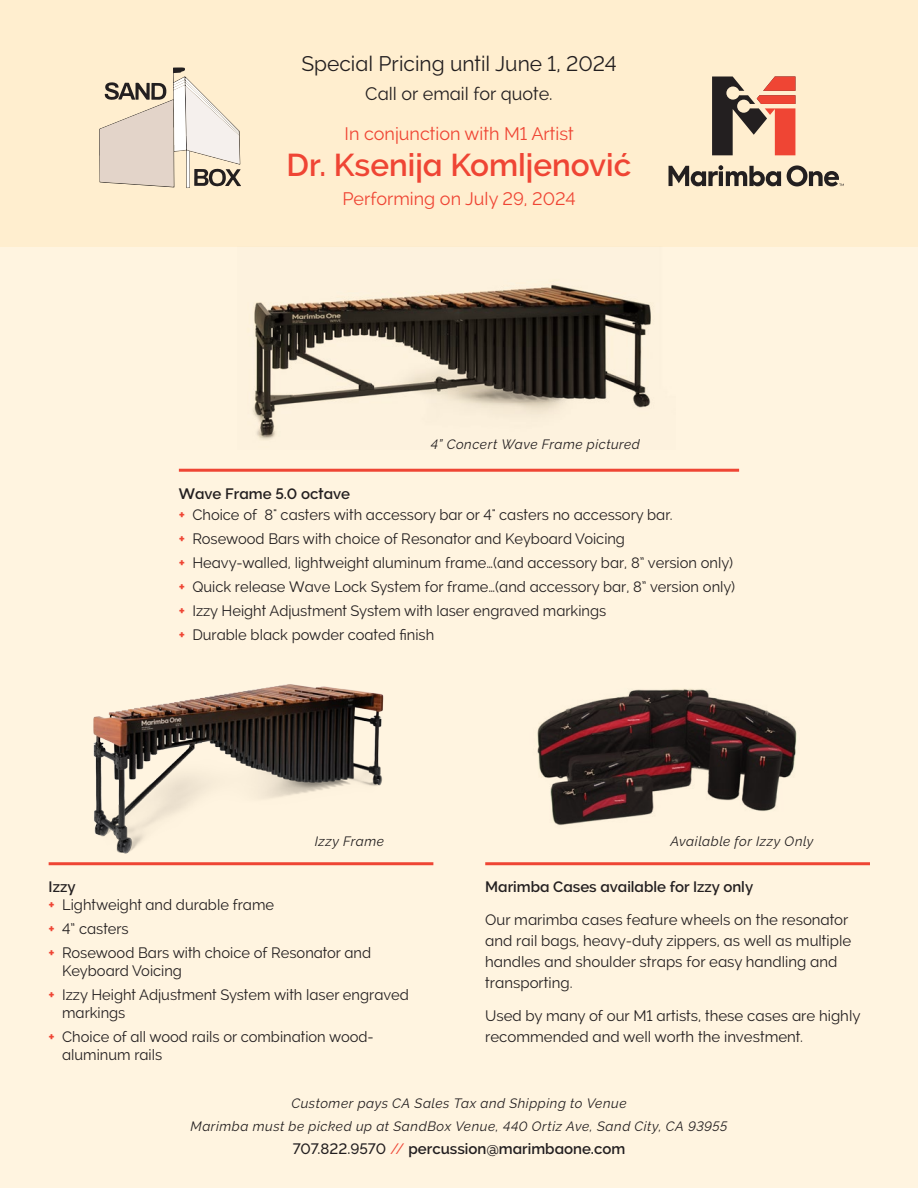
<style>
.page{position:relative;width:918px;height:1188px;background:#fff4e0}
.page>*{position:absolute;margin:0;border:0;box-sizing:border-box;transform-origin:0 0}
.t1{font:600 31.5px "Raleway";color:#ef4534}
.t2{font:21px "Raleway";color:#231f20}
.t3{font:18px "Raleway";color:#ef4534}
.t4{font:18px "Raleway";color:#231f20}
.t5{font:15px/24px "Raleway";color:#231f20}
.t6{font:600 15px "Raleway";color:#231f20}
.t7{font:italic 13.5px/22.5px "Raleway";letter-spacing:.04em;color:#231f20;text-align:center}
.s1{font-weight:600}
.s2{font-weight:700;color:#ef4534}
.s3{font-weight:500}
.s4{font-weight:400;color:#ef4534}
</style>
<div class="page">
<div style="left:0;top:0;width:918px;height:246px;background:#ffeecf"></div>
<img style="left:252px;top:284px;width:399px;height:156px">
<svg style="left:712px;top:77px;width:83px;height:78px"></svg>
<svg style="left:669px;top:165px;width:112px;height:21px"></svg>
<svg style="left:787px;top:165px;width:57px;height:21px"></svg>
<img style="left:93px;top:684px;width:291px;height:170px">
<hr style="left:49px;top:862px;width:384px;height:3px;background:#ef4534">
<img style="left:537px;top:689px;width:260px;height:137px">
<hr style="left:485px;top:862px;width:385px;height:3px;background:#ef4534">
<hr style="left:179px;top:469px;width:560px;height:3px;background:#ef4534">
<svg style="left:99px;top:67px;width:142px;height:121px"></svg>
<h2 class="t2" style="left:301px;top:52px;width:317px">Special Pricing until June 1, 2024</h2>
<p class="t4" style="left:365px;top:83px;width:189px">Call or email for quote.</p>
<p class="t3" style="left:345px;top:124px;width:231px">In conjunction with M1 Artist</p>
<h1 class="t1" style="left:287px;top:147px;width:346px">Dr. Ksenija Komljenović</h1>
<p class="t3" style="left:342px;top:188px;width:235px">Performing on July 29, 2024</p>
<p class="t7" style="left:431px;top:433px;width:211px">4” Concert Wave Frame pictured</p>
<p class="t5" style="left:179px;top:483px;width:495px;line-height:21px"><span class="s1">Wave Frame 5.0 octave<br></span><span class="s2">+</span> Choice of 8" casters with accessory bar or 4" casters no accessory bar.</p>
<p class="t5" style="left:179px;top:526px;width:558px"><span class="s2">+</span> Rosewood Bars with choice of Resonator and Keyboard Voicing<br><span class="s2">+</span> Heavy-walled, lightweight aluminum frame…(and accessory bar, 8” version only) <span class="s2">+</span> Quick release Wave Lock System for frame…(and accessory bar, 8” version only) <span class="s2">+</span> Izzy Height Adjustment System with laser engraved markings<br><span class="s2">+</span> Durable black powder coated finish</p>
<p class="t7" style="left:315px;top:830px;width:71px">Izzy Frame</p>
<p class="t5" style="left:49px;top:878px;width:227px;line-height:18px"><span class="s1">Izzy<br></span><span class="s2">+</span> Lightweight and durable frame</p>
<p class="t5" style="left:49px;top:917px;width:324px"><span class="s2">+</span> 4” casters<br><span class="s2">+</span> Rosewood Bars with choice of Resonator and</p>
<p class="t5" style="left:49px;top:959px;width:362px;text-indent:13px">Keyboard Voicing<br><span class="s2">+</span> Izzy Height Adjustment System with laser engraved</p>
<p class="t5" style="left:49px;top:1001px;width:327px;text-indent:13px">markings<br><span class="s2">+</span> Choice of all wood rails or combination wood-</p>
<p class="t5" style="left:62px;top:1043px;width:102px">aluminum rails</p>
<p class="t7" style="left:670px;top:830px;width:145px">Available for Izzy Only</p>
<p class="t6" style="left:485px;top:878px;width:269px">Marimba Cases available for Izzy only</p>
<p class="t5" style="left:485px;top:909px;width:368px;line-height:21px">Our marimba cases feature wheels on the resonator and rail bags, heavy-duty zippers, as well as multiple handles and shoulder straps for easy handling and transporting.</p>
<p class="t5" style="left:485px;top:1005px;width:377px;line-height:21px">Used by many of our M1 artists, these cases are highly recommended and well worth the investment.</p>
<p class="t7" style="left:190px;top:1092px;width:539px">Customer pays CA Sales Tax and Shipping to Venue<br>Marimba must be picked up at SandBox Venue, 440 Ortiz Ave, Sand City, CA 93955</p>
<p class="t6" style="left:293px;top:1140px;width:334px"><span class="s3">707.822.9570</span> <span class="s4">//</span> percussion@marimbaone.com</p>
</div>
